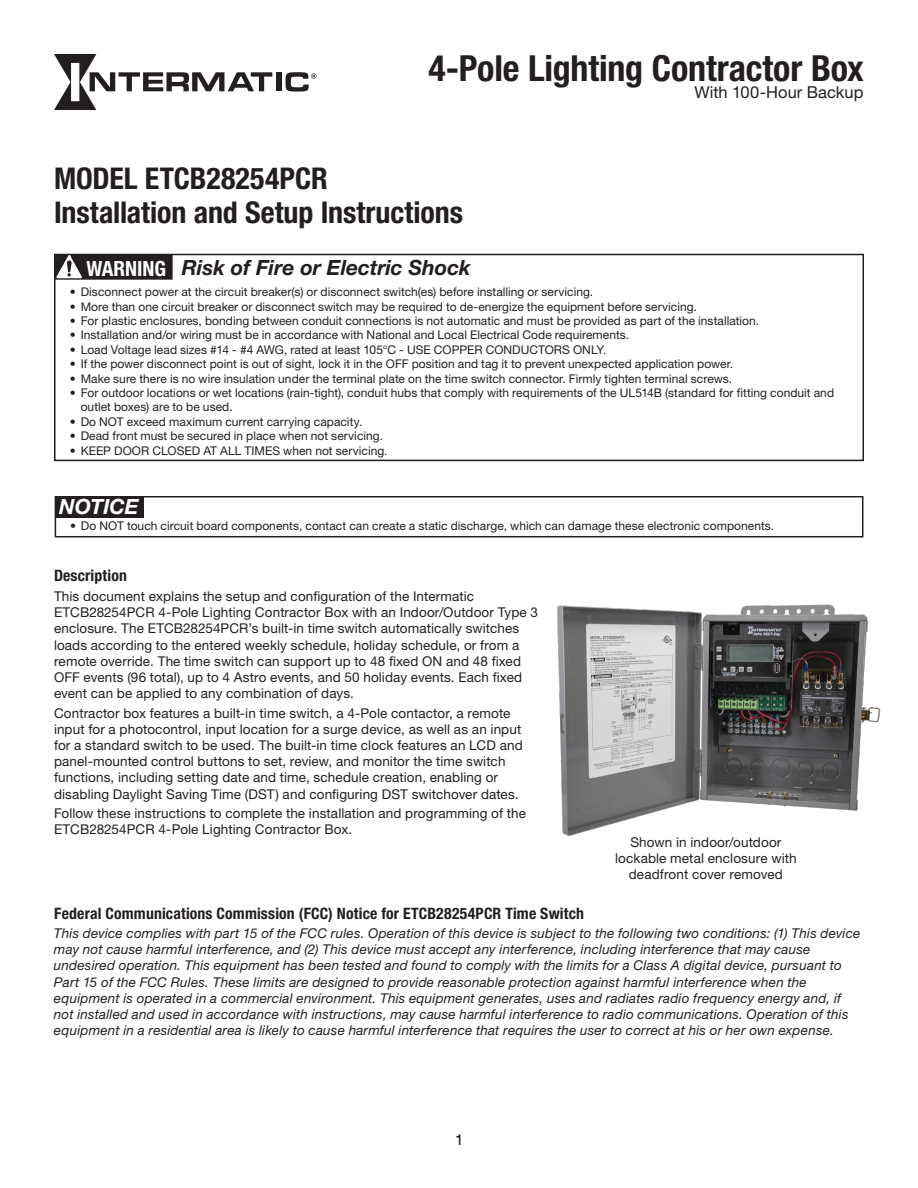
<style>
.page{position:relative;width:918px;height:1188px;background:#fff}
.page>*{position:absolute;margin:0;border:0;box-sizing:border-box;transform-origin:0 0}
.Title1{font:700 condensed 36px "Helvetica Neue LT Std";letter-spacing:-.005em;color:#231f20}
.Model{font:700 condensed 30px "Helvetica Neue LT Std";color:#231f20}
.Risk{font:italic 700 21px "Helvetica Neue LT Std";color:#231f20}
.Warning{font:700 condensed 21px "Helvetica Neue LT Std";letter-spacing:-.005em;color:#fff}
.Notice{font:italic 700 21px "Helvetica Neue LT Std";letter-spacing:-.005em;color:#fff}
.Title_Sub{font:16.5px "Helvetica Neue LT Std";color:#231f20}
.Subhead1{font:700 condensed 15.75px "Helvetica Neue LT Std";letter-spacing:.01em;color:#231f20}
.Warning-2{font:15px "Helvetica Neue LT Std";color:#000}
.Description_par{font:13.5px/16.2px "Helvetica Neue LT Std";letter-spacing:.01em;color:#231f20}
.FCC_notice{font:italic 13.5px/16.2px "Helvetica Neue LT Std";letter-spacing:.015em;color:#231f20}
.t1{font:12px/14.4px "Helvetica Neue LT Std";letter-spacing:.005em;color:#231f20}
</style>
<div class="page">
<div style="left:276px;top:72px;width:5px;height:19px;background:#231f20"></div>
<svg style="left:286px;top:72px;width:30px;height:20px"></svg>
<svg style="left:54px;top:54px;width:218px;height:56px"></svg>
<img style="left:557px;top:604px;width:324px;height:232px">
<div style="left:55px;top:496px;width:808px;height:41px;border:2px solid #231f20"></div>
<div style="left:56px;top:497px;width:87px;height:21px;background:#231f20"></div>
<div style="left:54px;top:254px;width:810px;height:207px;border:2px solid #231f20"></div>
<div style="left:55px;top:255px;width:117px;height:24px;background:#231f20"></div>
<div style="left:54px;top:255px;width:119px;height:25px;border:2px solid #231f20"></div>
<svg style="left:56px;top:255px;width:26px;height:23px"></svg>
<p class="Model" style="left:54px;top:160px;width:275px">MODEL ETCB28254PCR</p>
<p class="Title1" style="left:428px;top:47px;width:437px">4-Pole Lighting Contractor Box</p>
<p class="Title_Sub" style="left:694px;top:83px;width:171px">With 100-Hour Backup</p>
<p class="Model" style="left:54px;top:194px;width:411px">Installation and Setup Instructions</p>
<p class="Warning" style="left:86px;top:255px;width:81px">WARNING</p>
<p class="Risk" style="left:182px;top:255px;width:290px">Risk of Fire or Electric Shock</p>
<p class="t1" style="left:70px;top:285px;width:525px">• Disconnect power at the circuit breaker(s) or disconnect switch(es) before installing or servicing.</p>
<p class="t1" style="left:70px;top:299px;width:629px">• More than one circuit breaker or disconnect switch may be required to de-energize the equipment before servicing.</p>
<p class="t1" style="left:70px;top:313px;width:691px">• For plastic enclosures, bonding between conduit connections is not automatic and must be provided as part of the installation.</p>
<p class="t1" style="left:70px;top:328px;width:561px">• Installation and/or wiring must be in accordance with National and Local Electrical Code requirements.</p>
<p class="t1" style="left:70px;top:342px;width:538px">• Load Voltage lead sizes #14 - #4 AWG, rated at least 105°C - USE COPPER CONDUCTORS ONLY.</p>
<p class="t1" style="left:70px;top:357px;width:665px">• If the power disconnect point is out of sight, lock it in the OFF position and tag it to prevent unexpected application power.</p>
<p class="t1" style="left:70px;top:371px;width:664px">• Make sure there is no wire insulation under the terminal plate on the time switch connector. Firmly tighten terminal screws.</p>
<p class="t1" style="left:81px;top:385px;width:755px;text-indent:-11px">• For outdoor locations or wet locations (rain-tight), conduit hubs that comply with requirements of the UL514B (standard for fitting conduit and outlet boxes) are to be used.</p>
<p class="t1" style="left:70px;top:414px;width:294px">• Do NOT exceed maximum current carrying capacity.</p>
<p class="t1" style="left:70px;top:429px;width:315px">• Dead front must be secured in place when not servicing.</p>
<p class="t1" style="left:70px;top:443px;width:319px">• KEEP DOOR CLOSED AT ALL TIMES when not servicing.</p>
<p class="Notice" style="left:59px;top:494px;width:81px">NOTICE</p>
<p class="t1" style="left:70px;top:519px;width:706px">• Do NOT touch circuit board components, contact can create a static discharge, which can damage these electronic components.</p>
<p class="Subhead1" style="left:54px;top:566px;width:74px">Description</p>
<p class="Description_par" style="left:54px;top:588px;width:486px">This document explains the setup and configuration of the Intermatic ETCB28254PCR 4-Pole Lighting Contractor Box with an Indoor/Outdoor Type 3 enclosure. The ETCB28254PCR’s built-in time switch automatically switches loads according to the entered weekly schedule, holiday schedule, or from a remote override. The time switch can support up to 48 fixed ON and 48 fixed OFF events (96 total), up to 4 Astro events, and 50 holiday events. Each fixed event can be applied to any combination of days.</p>
<p class="Description_par" style="left:54px;top:704px;width:470px">Contractor box features a built-in time switch, a 4-Pole contactor, a remote input for a photocontrol, input location for a surge device, as well as an input for a standard switch to be used. The built-in time clock features an LCD and panel-mounted control buttons to set, review, and monitor the time switch functions, including setting date and time, schedule creation, enabling or disabling Daylight Saving Time (DST) and configuring DST switchover dates.</p>
<p class="Description_par" style="left:54px;top:805px;width:473px">Follow these instructions to complete the installation and programming of the<br>ETCB28254PCR 4-Pole Lighting Contractor Box.</p>
<p class="Subhead1" style="left:54px;top:903px;width:531px">Federal Communications Commission (FCC) Notice for ETCB28254PCR Time Switch</p>
<p class="Description_par" style="left:615px;top:834px;width:183px;text-align:center">Shown in indoor/outdoor lockable metal enclosure with deadfront cover removed</p>
<p class="FCC_notice" style="left:54px;top:925px;width:808px">This device complies with part 15 of the FCC rules. Operation of this device is subject to the following two conditions: (1) This device may not cause harmful interference, and (2) This device must accept any interference, including interference that may cause undesired operation. This equipment has been tested and found to comply with the limits for a Class A digital device, pursuant to Part 15 of the FCC Rules. These limits are designed to provide reasonable protection against harmful interference when the equipment is operated in a commercial environment. This equipment generates, uses and radiates radio frequency energy and, if not installed and used in accordance with instructions, may cause harmful interference to radio communications. Operation of this equipment in a residential area is likely to cause harmful interference that requires the user to correct at his or her own expense.</p>
<p class="Warning-2" style="left:455px;top:1130px;width:10px">1</p>
</div>
